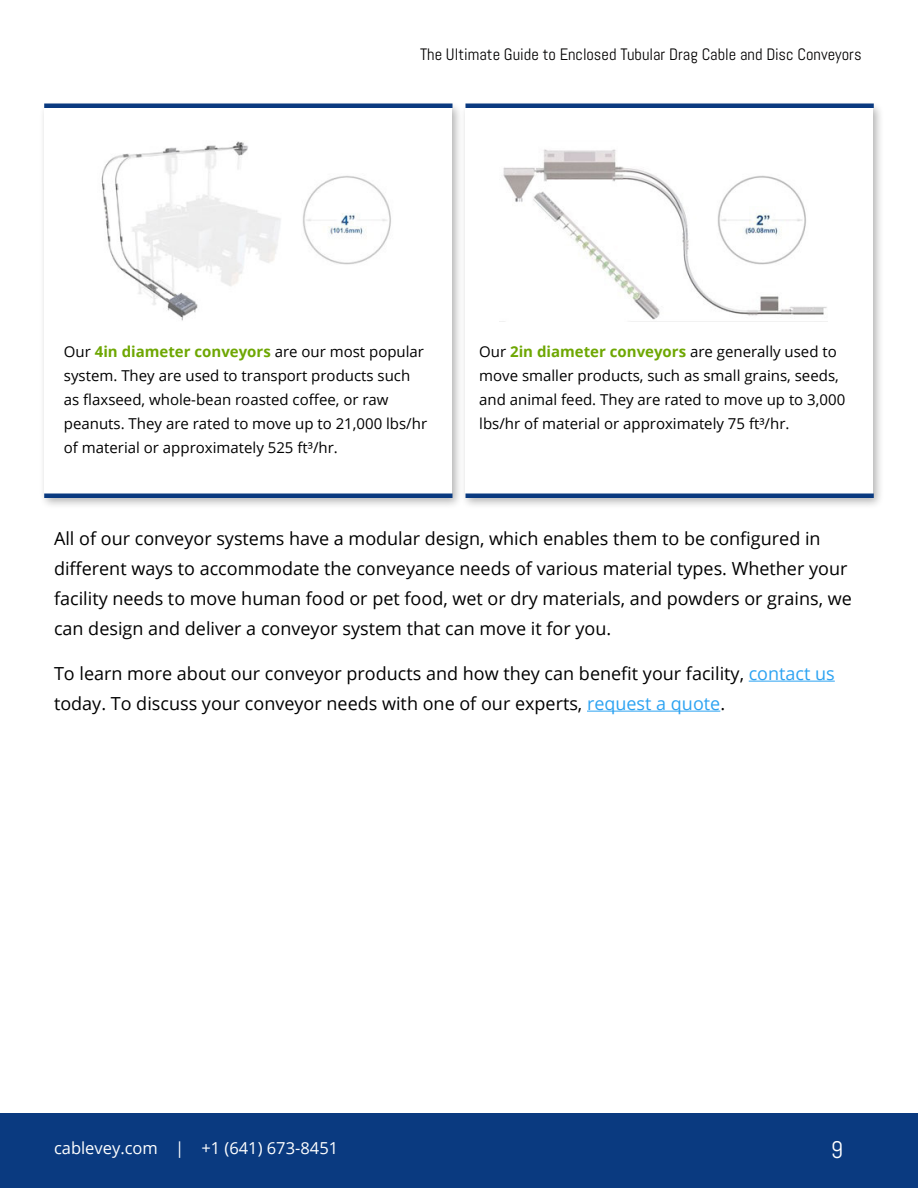
<style>
.page{position:relative;width:918px;height:1188px;background:#fff}
.page>*{position:absolute;margin:0;border:0;box-sizing:border-box;transform-origin:0 0}
.t1{font:24px "Abel";color:#fff}
.t2{font:18px/30px "Open Sans";color:#000}
.t3{font:16.5px "Abel";color:#020000}
.t4{font:16.5px "Open Sans";color:#fff}
.t5{font:15px/24px "Open Sans";color:#000}
.s1{font-weight:700;color:#6ea703}
.s2{color:#2da3f2}
</style>
<div class="page">
<div style="left:0;top:1114px;width:918px;height:74px;background:#0a3a80"></div>
<div style="left:39px;top:101px;width:424px;height:408px;background:#000;opacity:.3"></div>
<div style="left:44px;top:106px;width:408px;height:392px;background:#fff"></div>
<div style="left:44px;top:103px;width:409px;height:5px;background:#0a3a80"></div>
<div style="left:44px;top:493px;width:409px;height:5px;background:#0a3a80"></div>
<div style="left:460px;top:101px;width:424px;height:408px;background:#000;opacity:.3"></div>
<div style="left:465px;top:106px;width:408px;height:392px;background:#fff"></div>
<div style="left:465px;top:103px;width:409px;height:5px;background:#0a3a80"></div>
<div style="left:465px;top:493px;width:409px;height:5px;background:#0a3a80"></div>
<img style="left:101px;top:141px;width:290px;height:180px">
<img style="left:499px;top:149px;width:329px;height:173px">
<hr style="left:749px;top:681px;width:86px;height:1px;background:#2da3f2">
<hr style="left:587px;top:711px;width:133px;height:1px;background:#2da3f2">
<p class="t3" style="left:420px;top:47px;width:443px">The Ultimate Guide to Enclosed Tubular Drag Cable and Disc Conveyors</p>
<p class="t5" style="left:64px;top:341px;width:365px">Our <span class="s1">4in diameter conveyors</span> are our most popular system. They are used to transport products such as flaxseed, whole-bean roasted coffee, or raw peanuts. They are rated to move up to 21,000 lbs/hr of material or approximately 525 ft³/hr.</p>
<p class="t5" style="left:479px;top:341px;width:368px">Our <span class="s1">2in diameter conveyors</span> are generally used to move smaller products, such as small grains, seeds, and animal feed. They are rated to move up to 3,000 lbs/hr of material or approximately 75 ft³/hr.</p>
<p class="t2" style="left:54px;top:523px;width:799px">All of our conveyor systems have a modular design, which enables them to be configured in different ways to accommodate the conveyance needs of various material types. Whether your facility needs to move human food or pet food, wet or dry materials, and powders or grains, we can design and deliver a conveyor system that can move it for you.</p>
<p class="t2" style="left:54px;top:658px;width:782px">To learn more about our conveyor products and how they can benefit your facility, <span class="s2">contact us </span>today. To discuss your conveyor needs with one of our experts, <span class="s2">request a quote</span>.</p>
<p class="t4" style="left:54px;top:1141px;width:286px">cablevey.com | +1 (641) 673-8451</p>
<h1 class="t1" style="left:831px;top:1139px;width:14px">9</h1>
</div>
